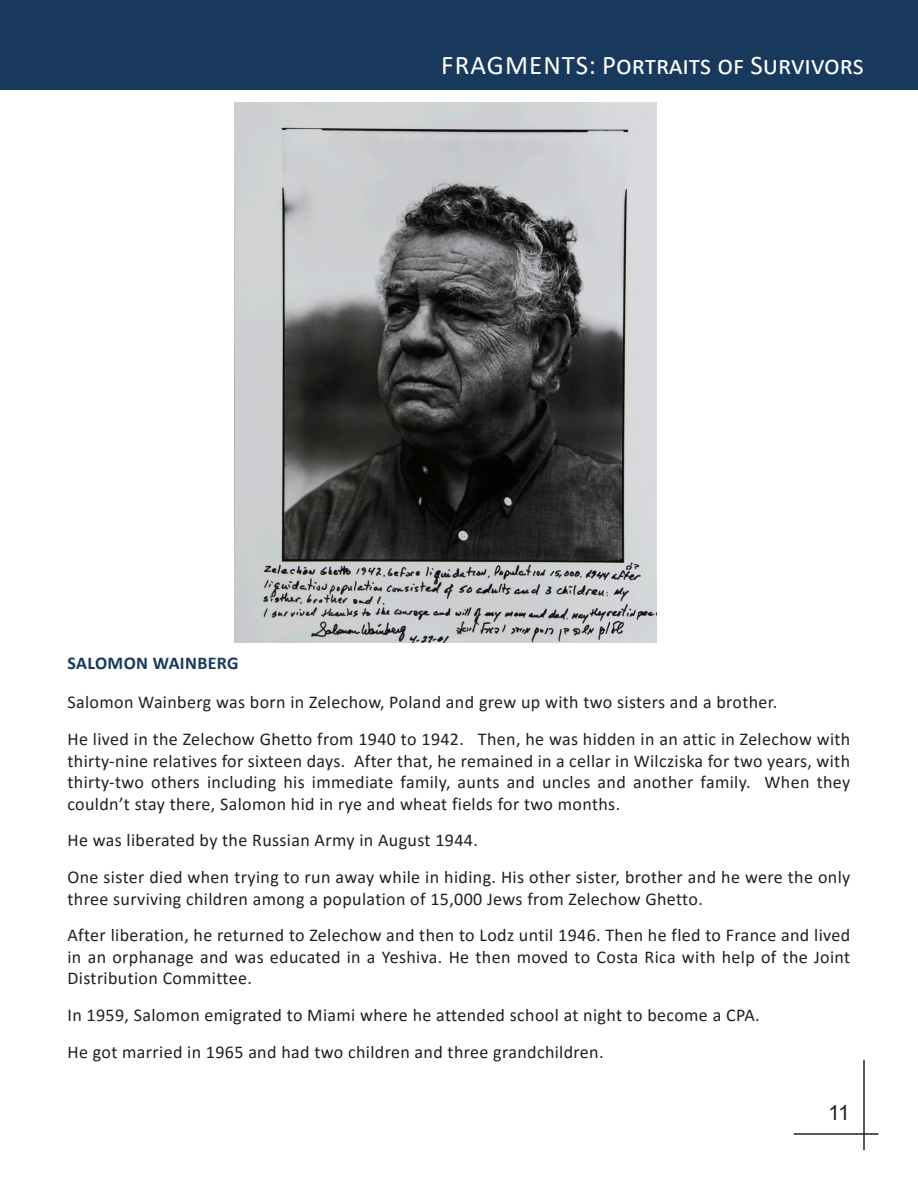
<style>
.page{position:relative;width:918px;height:1188px;background:#fff}
.page>*{position:absolute;margin:0;border:0;box-sizing:border-box;transform-origin:0 0}
.t1{font:27px "Calibri";color:#fff}
.t2{font:21px "Arial";color:#231f20}
.t3{font:18px/21.6px "Calibri";letter-spacing:.02em;color:#231f20;text-align:justify}
.t4{font:700 18px "Calibri";letter-spacing:.02em;color:#18395c}
</style>
<div class="page">
<hr style="left:863px;top:1060px;width:2px;height:90px;background:#231f20">
<hr style="left:794px;top:1133px;width:84px;height:2px;background:#231f20">
<img style="left:235px;top:103px;width:421px;height:540px">
<div style="left:0;top:0;width:918px;height:89px;background:#18395c"></div>
<p class="t1" style="left:441px;top:47px;width:424px">FRAGMENTS: Portraits of Survivors</p>
<p class="t4" style="left:68px;top:650px;width:173px">SALOMON WAINBERG</p>
<p class="t3" style="left:68px;top:691px;width:711px">Salomon Wainberg was born in Zelechow, Poland and grew up with two sisters and a brother.</p>
<p class="t3" style="left:68px;top:728px;width:784px">He lived in the Zelechow Ghetto from 1940 to 1942. Then, he was hidden in an attic in Zelechow with thirty-nine relatives for sixteen days. After that, he remained in a cellar in Wilcziska for two years, with thirty-two others including his immediate family, aunts and uncles and another family. When they couldn’t stay there, Salomon hid in rye and wheat fields for two months.</p>
<p class="t3" style="left:68px;top:829px;width:412px">He was liberated by the Russian Army in August 1944.</p>
<p class="t3" style="left:68px;top:866px;width:784px">One sister died when trying to run away while in hiding. His other sister, brother and he were the only three surviving children among a population of 15,000 Jews from Zelechow Ghetto.</p>
<p class="t3" style="left:68px;top:924px;width:784px">After liberation, he returned to Zelechow and then to Lodz until 1946. Then he fled to France and lived in an orphanage and was educated in a Yeshiva. He then moved to Costa Rica with help of the Joint Distribution Committee.</p>
<p class="t3" style="left:68px;top:1004px;width:694px">In 1959, Salomon emigrated to Miami where he attended school at night to become a CPA.</p>
<p class="t3" style="left:68px;top:1040px;width:538px">He got married in 1965 and had two children and three grandchildren.</p>
<p class="t2" style="left:828px;top:1098px;width:23px">11</p>
</div>
